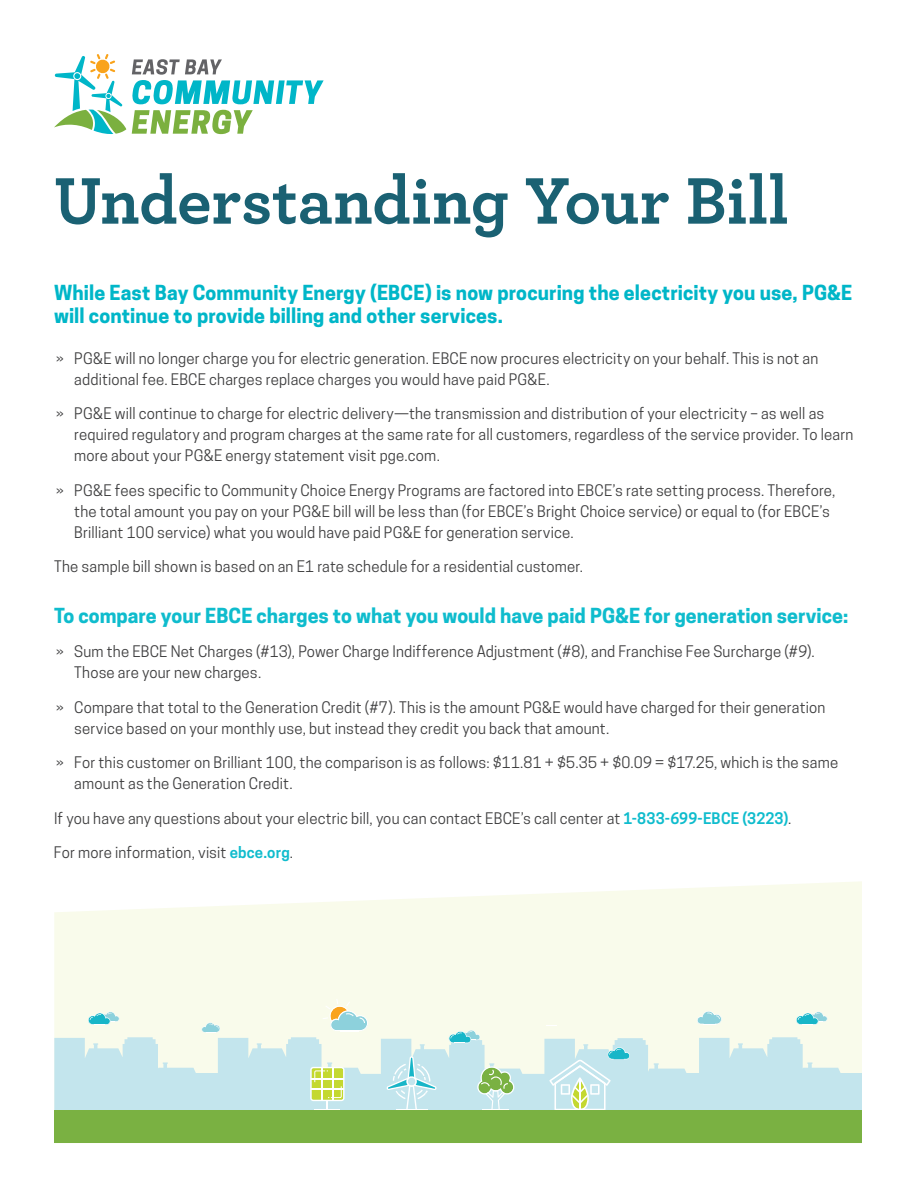
<style>
.page{position:relative;width:918px;height:1188px;background:#fff}
.page>*{position:absolute;margin:0;border:0;box-sizing:border-box;transform-origin:0 0}
.t1{font:700 69px "Archer";letter-spacing:-.005em;color:#1a6173}
.t2{font:700 19.5px/23.4px "Cooper Hewitt";letter-spacing:.005em;color:#00b6c8}
.t3{font:700 19.5px "Cooper Hewitt";color:#0fbccd}
.t4{font:15px/21px "Cooper Hewitt";letter-spacing:.01em;color:#3e3e3f}
.s1{font-weight:600;color:#0fbccd}
</style>
<div class="page">
<svg style="left:132px;top:59px;width:192px;height:45px"></svg>
<svg style="left:132px;top:110px;width:121px;height:24px"></svg>
<svg style="left:54px;top:54px;width:72px;height:80px"></svg>
<svg style="left:54px;top:881px;width:808px;height:118px;background:#f9fbed"></svg>
<svg style="left:54px;top:999px;width:808px;height:111px;background:#daeee8"></svg>
<div style="left:54px;top:1110px;width:864px;height:33px;background:#7ab142"></div>
<div style="left:863px;top:769px;width:55px;height:419px;background:#fff"></div>
<h1 class="t1" style="left:54px;top:146px;width:736px">Understanding Your Bill</h1>
<h2 class="t2" style="left:54px;top:281px;width:800px">While East Bay Community Energy (EBCE) is now procuring the electricity you use, PG&amp;E will continue to provide billing and other services.</h2>
<p class="t4" style="left:74px;top:348px;width:746px;text-indent:-18px">» PG&amp;E will no longer charge you for electric generation. EBCE now procures electricity on your behalf. This is not an additional fee. EBCE charges replace charges you would have paid PG&amp;E.</p>
<p class="t4" style="left:74px;top:403px;width:781px;text-indent:-18px">» PG&amp;E will continue to charge for electric delivery—the transmission and distribution of your electricity – as well as required regulatory and program charges at the same rate for all customers, regardless of the service provider. To learn more about your PG&amp;E energy statement visit pge.com.</p>
<p class="t4" style="left:74px;top:480px;width:763px;text-indent:-18px">» PG&amp;E fees specific to Community Choice Energy Programs are factored into EBCE’s rate setting process. Therefore, the total amount you pay on your PG&amp;E bill will be less than (for EBCE’s Bright Choice service) or equal to (for EBCE’s<br>Brilliant 100 service) what you would have paid PG&amp;E for generation service.</p>
<p class="t4" style="left:54px;top:556px;width:531px">The sample bill shown is based on an E1 rate schedule for a residential customer.</p>
<h2 class="t3" style="left:54px;top:604px;width:796px">To compare your EBCE charges to what you would have paid PG&amp;E for generation service:</h2>
<p class="t4" style="left:74px;top:641px;width:742px;text-indent:-18px">» Sum the EBCE Net Charges (#13), Power Charge Indifference Adjustment (#8), and Franchise Fee Surcharge (#9).<br>Those are your new charges.</p>
<p class="t4" style="left:74px;top:697px;width:753px;text-indent:-18px">» Compare that total to the Generation Credit (#7). This is the amount PG&amp;E would have charged for their generation service based on your monthly use, but instead they credit you back that amount.</p>
<p class="t4" style="left:74px;top:752px;width:766px;text-indent:-18px">» For this customer on Brilliant 100, the comparison is as follows: $11.81 + $5.35 + $0.09 = $17.25, which is the same amount as the Generation Credit.</p>
<p class="t4" style="left:54px;top:808px;width:739px">If you have any questions about your electric bill, you can contact EBCE’s call center at <span class="s1">1-833-699-EBCE (3223)</span>.</p>
<p class="t4" style="left:54px;top:842px;width:241px">For more information, visit <span class="s1">ebce.org</span>.</p>
</div>
